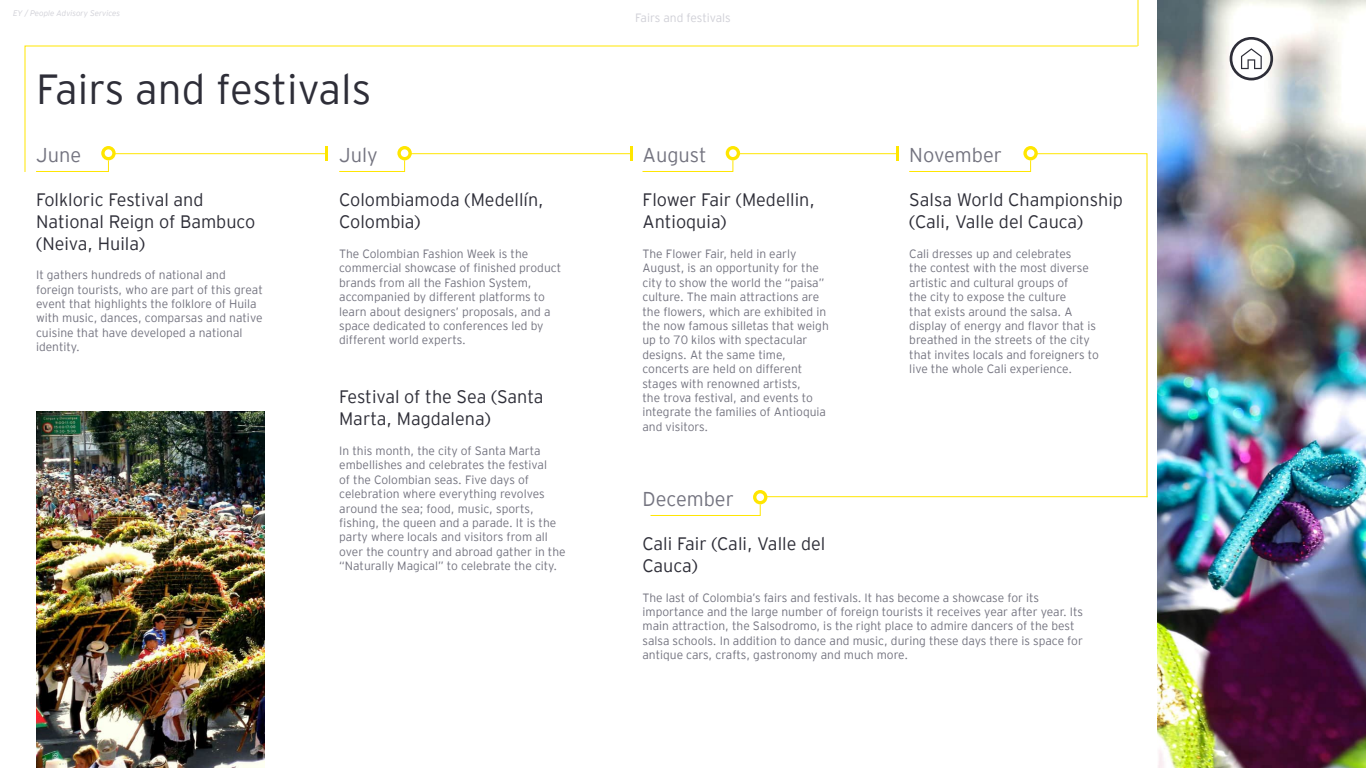
<style>
.page{position:relative;width:1366px;height:768px;background:#fff}
.page>*{position:absolute;margin:0;border:0;box-sizing:border-box;transform-origin:0 0}
.t1{font:300 42px "EY Interstate";color:#2e2e38}
.t2{font:300 20px "EY Interstate";color:#747480}
.t3{font:300 18px/21.6px "EY Interstate";color:#2e2e38}
.t4{font:300 12px/14.4px "EY Interstate";color:#747480}
.t5{font:300 12px "EY Interstate";color:#d0d0d7}
.t6{font:italic 300 8px "EY Interstate";color:#d0d0d7}
</style>
<div class="page">
<svg style="left:650px;top:503px;width:111px;height:13px"></svg>
<svg style="left:1137px;top:0;width:2px;height:45px"></svg>
<svg style="left:24px;top:45px;width:1115px;height:127px"></svg>
<img style="left:1157px;top:0;width:209px;height:768px">
<img style="left:36px;top:412px;width:228px;height:356px">
<svg style="left:1230px;top:37px;width:43px;height:43px"></svg>
<svg style="left:908px;top:153px;width:240px;height:345px"></svg>
<svg style="left:1023px;top:146px;width:15px;height:14px"></svg>
<div style="left:1027px;top:149px;width:7px;height:8px;background:#fff;border-radius:50%"></div>
<hr style="left:760px;top:496px;width:388px;height:1px;background:#ffe600">
<div style="left:753px;top:490px;width:14px;height:14px;background:#ffe600;border-radius:50%"></div>
<div style="left:756px;top:493px;width:8px;height:8px;background:#fff;border-radius:50%"></div>
<p class="t6" style="left:13px;top:8px;width:109px">EY / People Advisory Services</p>
<p class="t5" style="left:635px;top:9px;width:97px">Fairs and festivals</p>
<h1 class="t1" style="left:36px;top:59px;width:337px">Fairs and festivals</h1>
<h2 class="t2" style="left:36px;top:141px;width:47px">June</h2>
<h2 class="t2" style="left:339px;top:141px;width:40px">July</h2>
<h2 class="t2" style="left:643px;top:141px;width:66px">August</h2>
<h2 class="t2" style="left:909px;top:141px;width:94px">November</h2>
<h3 class="t3" style="left:339px;top:188px;width:206px">Colombiamoda (Medellín,<br>Colombia)</h3>
<h3 class="t3" style="left:909px;top:188px;width:215px">Salsa World Championship (Cali, Valle del Cauca)</h3>
<h3 class="t3" style="left:36px;top:188px;width:221px">Folkloric Festival and<br>National Reign of Bambuco (Neiva, Huila)</h3>
<h3 class="t3" style="left:643px;top:188px;width:174px">Flower Fair (Medellin,<br>Antioquia)</h3>
<p class="t4" style="left:339px;top:246px;width:224px">The Colombian Fashion Week is the commercial showcase of finished product brands from all the Fashion System, accompanied by different platforms to learn about designers’ proposals, and a space dedicated to conferences led by different world experts.</p>
<p class="t4" style="left:909px;top:246px;width:191px">Cali dresses up and celebrates<br>the contest with the most diverse artistic and cultural groups of<br>the city to expose the culture<br>that exists around the salsa. A display of energy and flavor that is breathed in the streets of the city that invites locals and foreigners to live the whole Cali experience.</p>
<p class="t4" style="left:643px;top:246px;width:188px">The Flower Fair, held in early<br>August, is an opportunity for the city to show the world the “paisa” culture. The main attractions are the flowers, which are exhibited in the now famous silletas that weigh up to 70 kilos with spectacular designs. At the same time, concerts are held on different stages with renowned artists,<br>the trova festival, and events to integrate the families of Antioquia and visitors.</p>
<p class="t4" style="left:36px;top:267px;width:228px">It gathers hundreds of national and foreign tourists, who are part of this great event that highlights the folklore of Huila with music, dances, comparsas and native cuisine that have developed a national identity.</p>
<h3 class="t3" style="left:339px;top:385px;width:206px">Festival of the Sea (Santa<br>Marta, Magdalena)</h3>
<p class="t4" style="left:339px;top:443px;width:228px">In this month, the city of Santa Marta embellishes and celebrates the festival<br>of the Colombian seas. Five days of celebration where everything revolves around the sea; food, music, sports, fishing, the queen and a parade. It is the party where locals and visitors from all over the country and abroad gather in the “Naturally Magical” to celebrate the city.</p>
<h2 class="t2" style="left:643px;top:485px;width:93px">December</h2>
<h3 class="t3" style="left:643px;top:532px;width:184px">Cali Fair (Cali, Valle del<br>Cauca)</h3>
<p class="t4" style="left:643px;top:589px;width:442px">The last of Colombia’s fairs and festivals. It has become a showcase for its importance and the large number of foreign tourists it receives year after year. Its main attraction, the Salsodromo, is the right place to admire dancers of the best salsa schools. In addition to dance and music, during these days there is space for antique cars, crafts, gastronomy and much more.</p>
</div>
